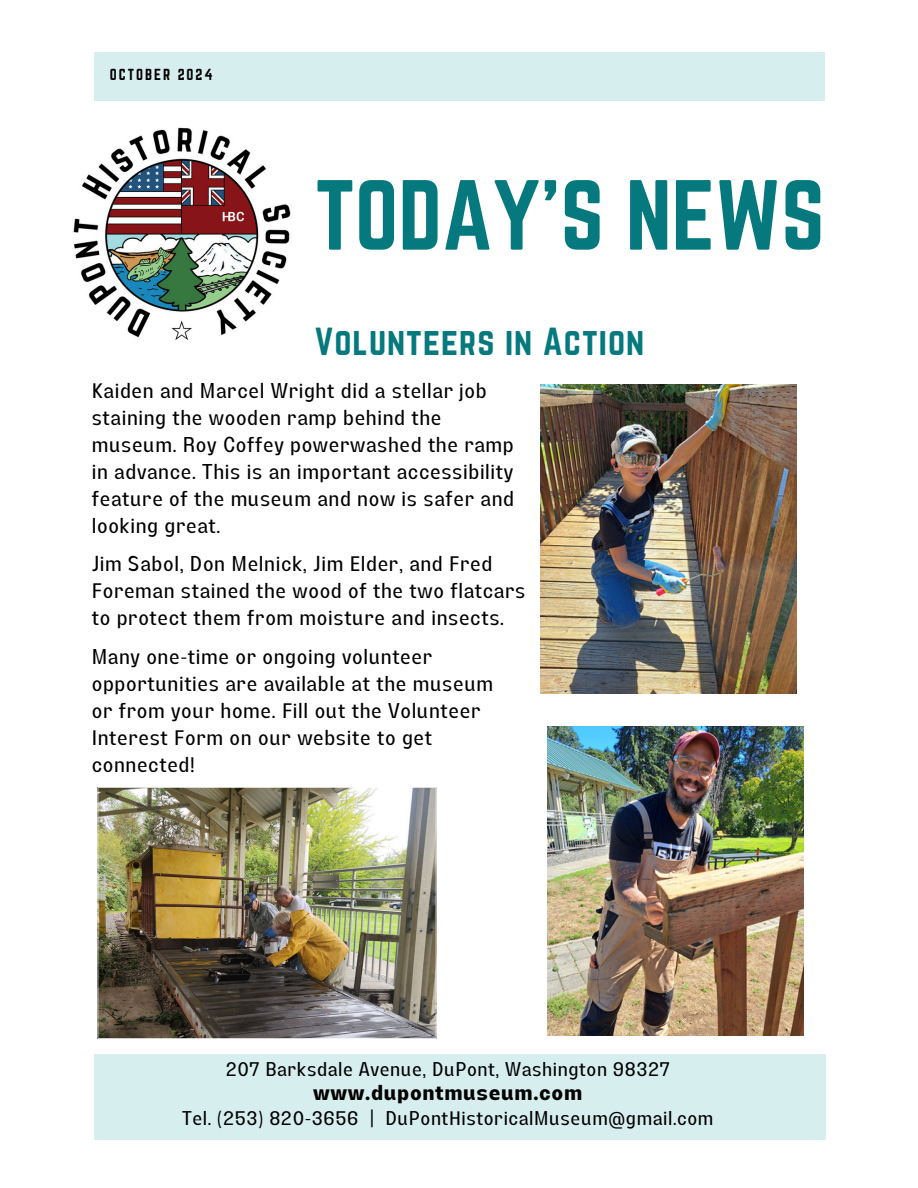
<style>
.page{position:relative;width:918px;height:1188px;background:#fff}
.page>*{position:absolute;margin:0;border:0;box-sizing:border-box;transform-origin:0 0}
.t1{font:87px "Norwester";color:#05797d}
.t2{font:34.2px "Norwester";letter-spacing:.03em;color:#05797d}
.t3{font:21px/27px "Lazord";letter-spacing:.03em;color:#000}
.t4{font:700 21px "Lazord";letter-spacing:.03em;color:#000}
.t5{font:19.5px "Lazord";letter-spacing:.03em;color:#000}
.t6{font:13.95px "Norwester";letter-spacing:.14em;color:#000}
</style>
<div class="page">
<div style="left:95px;top:53px;width:730px;height:47px;background:#d7eeef"></div>
<div style="left:95px;top:1054px;width:731px;height:86px;background:#d7eeef"></div>
<img style="left:73px;top:127px;width:218px;height:214px">
<img style="left:97px;top:787px;width:340px;height:252px">
<img style="left:548px;top:727px;width:255px;height:309px">
<img style="left:541px;top:384px;width:256px;height:309px">
<p class="t6" style="left:110px;top:66px;width:104px">OCTOBER 2024</p>
<p class="t1" style="left:315px;top:163px;width:511px">TODAY'S NEWS</p>
<h3 class="t2" style="left:315px;top:321px;width:331px">Volunteers in Action</h3>
<h1 class="t3" style="left:92px;top:380px;width:424px">Kaiden and Marcel Wright did a stellar job staining the wooden ramp behind the museum. Roy Coffey powerwashed the ramp in advance. This is an important accessibility feature of the museum and now is safer and looking great.</h1>
<h2 class="t3" style="left:92px;top:553px;width:435px">Jim Sabol, Don Melnick, Jim Elder, and Fred<br>Foreman stained the wood of the two flatcars to protect them from moisture and insects.</h2>
<h3 class="t3" style="left:92px;top:646px;width:403px">Many one-time or ongoing volunteer opportunities are available at the museum or from your home. Fill out the Volunteer<br>Interest Form on our website to get connected!</h3>
<h3 class="t5" style="left:226px;top:1062px;width:445px">207 Barksdale Avenue, DuPont, Washington 98327</h3>
<h3 class="t4" style="left:313px;top:1085px;width:270px">www.dupontmuseum.com</h3>
<h3 class="t5" style="left:182px;top:1111px;width:533px">Tel. (253) 820-3656 | DuPontHistoricalMuseum@gmail.com</h3>
</div>
